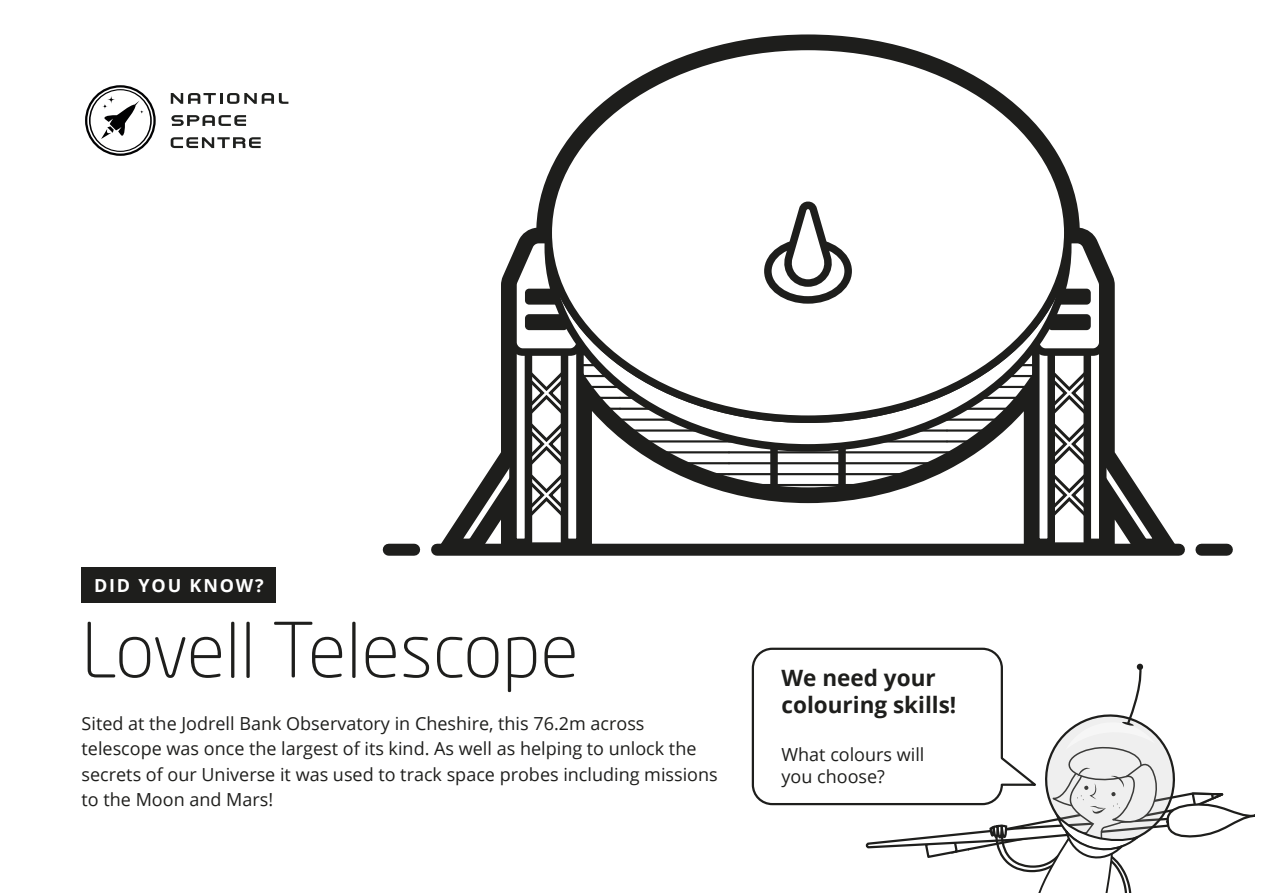
<style>
.page{position:relative;width:1263px;height:893px;background:#fff}
.page>*{position:absolute;margin:0;border:0;box-sizing:border-box;transform-origin:0 0}
.t1{font:300 75px "Neo Tech Std";color:#1e1e1c}
.t2{font:700 22.5px/27px "Open Sans";color:#1e1e1c}
.t3{font:18px/25.5px "Open Sans";color:#1e1e1c}
.t4{font:700 18px "Open Sans";letter-spacing:.1em;color:#fff}
</style>
<div class="page">
<div style="left:82px;top:568px;width:194px;height:35px;background:#1e1e1c"></div>
<svg style="left:171px;top:115px;width:75px;height:11px"></svg>
<svg style="left:171px;top:137px;width:90px;height:11px"></svg>
<svg style="left:171px;top:93px;width:117px;height:11px"></svg>
<svg style="left:85px;top:85px;width:71px;height:71px"></svg>
<svg style="left:434px;top:34px;width:748px;height:520px"></svg>
<div style="left:437px;top:544px;width:742px;height:12px;background:#1e1e1c"></div>
<div style="left:389px;top:544px;width:25px;height:12px;background:#1e1e1c"></div>
<div style="left:1201px;top:544px;width:26px;height:12px;background:#1e1e1c"></div>
<svg style="left:865px;top:663px;width:390px;height:230px"></svg>
<div style="left:752px;top:648px;width:251px;height:157px;border:2px solid #1e1e1c;border-radius:19px"></div>
<p class="t4" style="left:94px;top:573px;width:171px">DID YOU KNOW?</p>
<h1 class="t1" style="left:82px;top:605px;width:499px">Lovell Telescope</h1>
<p class="t3" style="left:82px;top:710px;width:638px">Sited at the Jodrell Bank Observatory in Cheshire, this 76.2m across telescope was once the largest of its kind. As well as helping to unlock the secrets of our Universe it was used to track space probes including missions to the Moon and Mars!</p>
<p class="t2" style="left:781px;top:663px;width:176px">We need your colouring skills!</p>
<p class="t3" style="left:781px;top:744px;width:144px;line-height:21.6px">What colours will you choose?</p>
</div>
